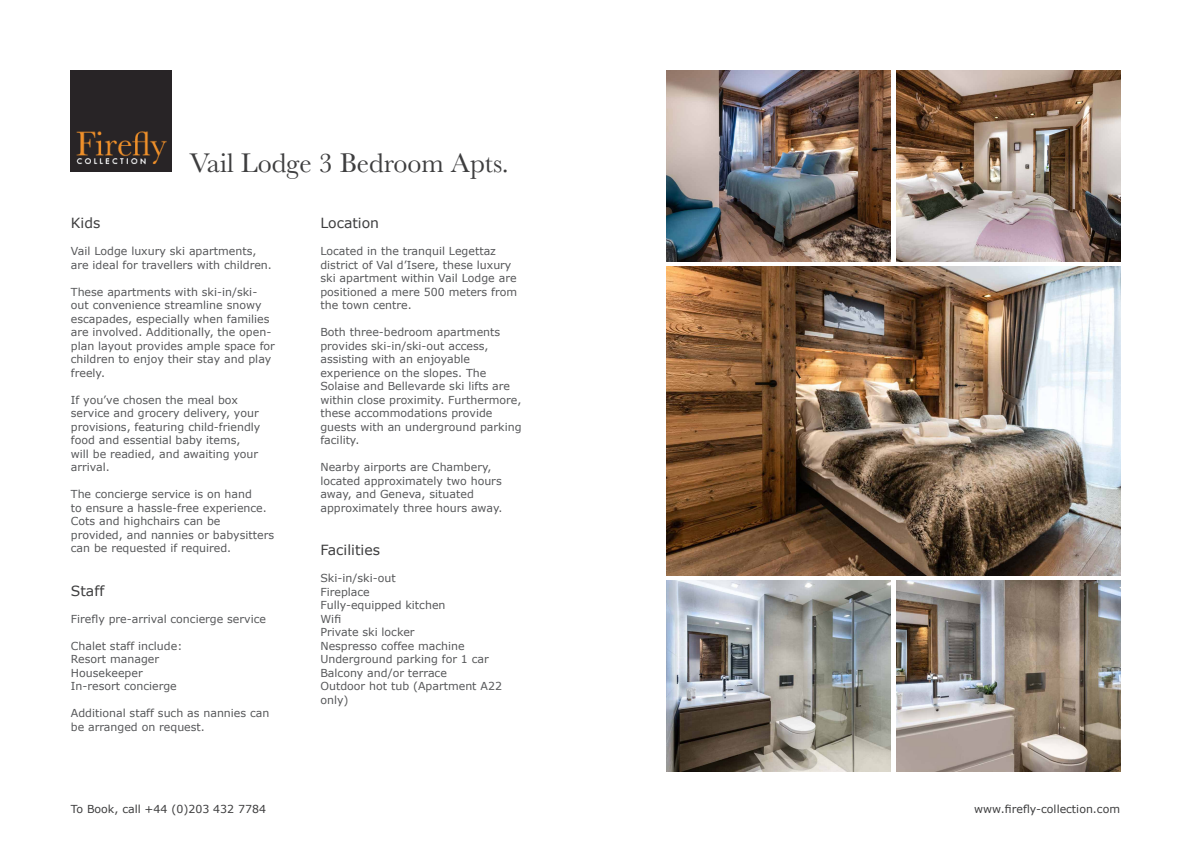
<style>
.page{position:relative;width:1191px;height:842px;background:#fff}
.page>*{position:absolute;margin:0;border:0;box-sizing:border-box;transform-origin:0 0}
.t1{font:28px "Baskerville";color:#3e3e3f}
.t2{font:14px "Verdana";color:#3e3e3f}
.t3{font:11px/13.5px "Verdana";color:#57585a}
.t4{font:11px "Verdana";color:#3e3e3f}
</style>
<div class="page">
<img style="left:71px;top:71px;width:101px;height:101px">
<img style="left:666px;top:267px;width:454px;height:308px">
<img style="left:666px;top:71px;width:224px;height:190px">
<img style="left:896px;top:71px;width:224px;height:190px">
<img style="left:666px;top:581px;width:224px;height:190px">
<img style="left:896px;top:581px;width:224px;height:190px">
<p class="t1" style="left:190px;top:145px;width:321px">Vail Lodge 3 Bedroom Apts.</p>
<p class="t2" style="left:71px;top:214px;width:31px">Kids</p>
<p class="t3" style="left:71px;top:244px;width:202px">Vail Lodge luxury ski apartments, are ideal for travellers with children.</p>
<p class="t3" style="left:71px;top:285px;width:205px">These apartments with ski-in/ski&shy;out convenience streamline snowy escapades, especially when families are involved. Additionally, the open&shy;plan layout provides ample space for children to enjoy their stay and play freely.</p>
<p class="t3" style="left:71px;top:393px;width:191px">If you’ve chosen the meal box service and grocery delivery, your provisions, featuring child-friendly food and essential baby items, will be readied, and awaiting your arrival.</p>
<p class="t3" style="left:71px;top:487px;width:205px">The concierge service is on hand<br>to ensure a hassle-free experience.<br>Cots and highchairs can be provided, and nannies or babysitters can be requested if required.</p>
<p class="t2" style="left:71px;top:582px;width:35px">Staff</p>
<p class="t3" style="left:71px;top:612px;width:197px">Firefly pre-arrival concierge service</p>
<p class="t3" style="left:71px;top:639px;width:113px">Chalet staff include:</p>
<p class="t3" style="left:71px;top:653px;width:90px">Resort manager</p>
<p class="t3" style="left:71px;top:666px;width:73px">Housekeeper</p>
<p class="t3" style="left:71px;top:680px;width:107px">In-resort concierge</p>
<p class="t3" style="left:71px;top:707px;width:200px">Additional staff such as nannies can be arranged on request.</p>
<p class="t4" style="left:71px;top:802px;width:197px">To Book, call +44 (0)203 432 7784</p>
<p class="t2" style="left:320px;top:214px;width:60px">Location</p>
<p class="t3" style="left:320px;top:244px;width:198px">Located in the tranquil Legettaz district of Val d’Isere, these luxury ski apartment within Vail Lodge are positioned a mere 500 meters from the town centre.</p>
<p class="t3" style="left:320px;top:325px;width:203px">Both three-bedroom apartments provides ski-in/ski-out access, assisting with an enjoyable experience on the slopes. The<br>Solaise and Bellevarde ski lifts are within close proximity. Furthermore, these accommodations provide guests with an underground parking facility.</p>
<p class="t3" style="left:320px;top:460px;width:184px">Nearby airports are Chambery, located approximately two hours away, and Geneva, situated approximately three hours away.</p>
<p class="t2" style="left:320px;top:541px;width:61px">Facilities</p>
<p class="t3" style="left:320px;top:572px;width:77px">Ski-in/ski-out</p>
<p class="t3" style="left:320px;top:585px;width:51px">Fireplace</p>
<p class="t3" style="left:320px;top:599px;width:127px">Fully-equipped kitchen</p>
<p class="t3" style="left:320px;top:612px;width:22px">Wifi</p>
<p class="t3" style="left:320px;top:626px;width:96px">Private ski locker</p>
<p class="t3" style="left:320px;top:639px;width:146px">Nespresso coffee machine</p>
<p class="t3" style="left:320px;top:653px;width:170px">Underground parking for 1 car</p>
<p class="t3" style="left:320px;top:666px;width:128px">Balcony and/or terrace</p>
<p class="t3" style="left:320px;top:680px;width:183px">Outdoor hot tub (Apartment A22 only)</p>
<p class="t4" style="left:974px;top:802px;width:147px">www.firefly-collection.com</p>
</div>
